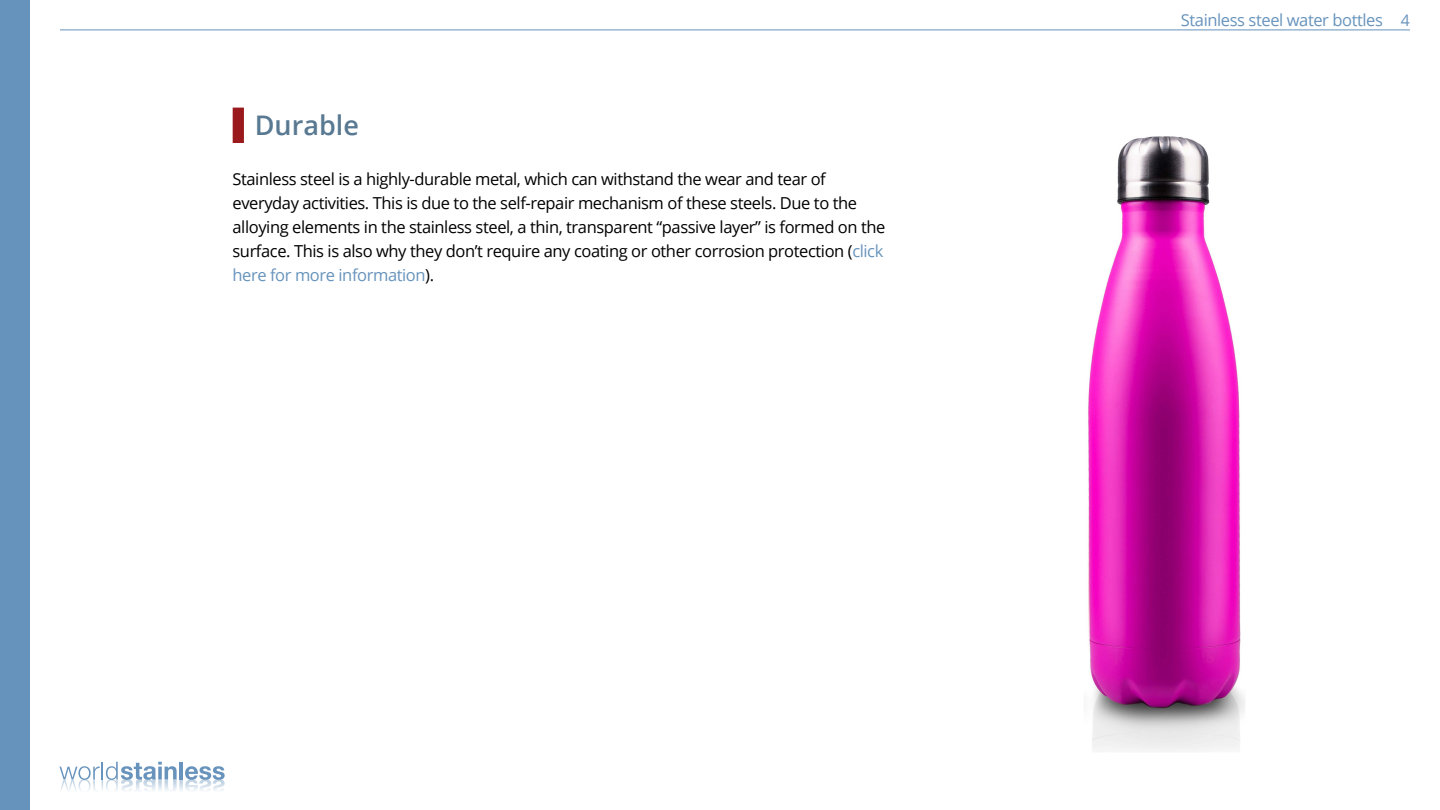
<style>
.page{position:relative;width:1440px;height:810px;background:#fff}
.page>*{position:absolute;margin:0;border:0;box-sizing:border-box;transform-origin:0 0}
.t1{font:600 27px "Open Sans";color:#587991}
.t2{font:16.5px/24px "Open Sans";letter-spacing:-.025em;color:#000}
.t3{font:16.5px "Open Sans";letter-spacing:-.025em;color:#6693bc}
.s1{color:#6693bc}
.s2{font-size:15.9px}
</style>
<div class="page">
<svg style="left:59px;top:762px;width:166px;height:29px"></svg>
<div style="left:0;top:0;width:30px;height:810px;background:#6693bc"></div>
<hr style="left:60px;top:30px;width:1350px;height:1px;background:#6693bc">
<div style="left:233px;top:108px;width:11px;height:35px;background:#9a191c"></div>
<img style="left:1088px;top:136px;width:157px;height:616px">
<h1 class="t1" style="left:255px;top:107px;width:106px">Durable</h1>
<p class="t2" style="left:232px;top:167px;width:654px">Stainless steel is a highly-durable metal, which can withstand the wear and tear of everyday activities. This is due to the self-repair mechanism of these steels. Due to the alloying elements in the stainless steel, a thin, transparent “passive layer” is formed on the surface. This is also why they don’t require any coating or other corrosion protection (<span class="s1">click here for more information</span>).</p>
<p class="t3" style="left:1181px;top:8px;width:231px">Stainless steel water bottles <span class="s2">4</span></p>
</div>
